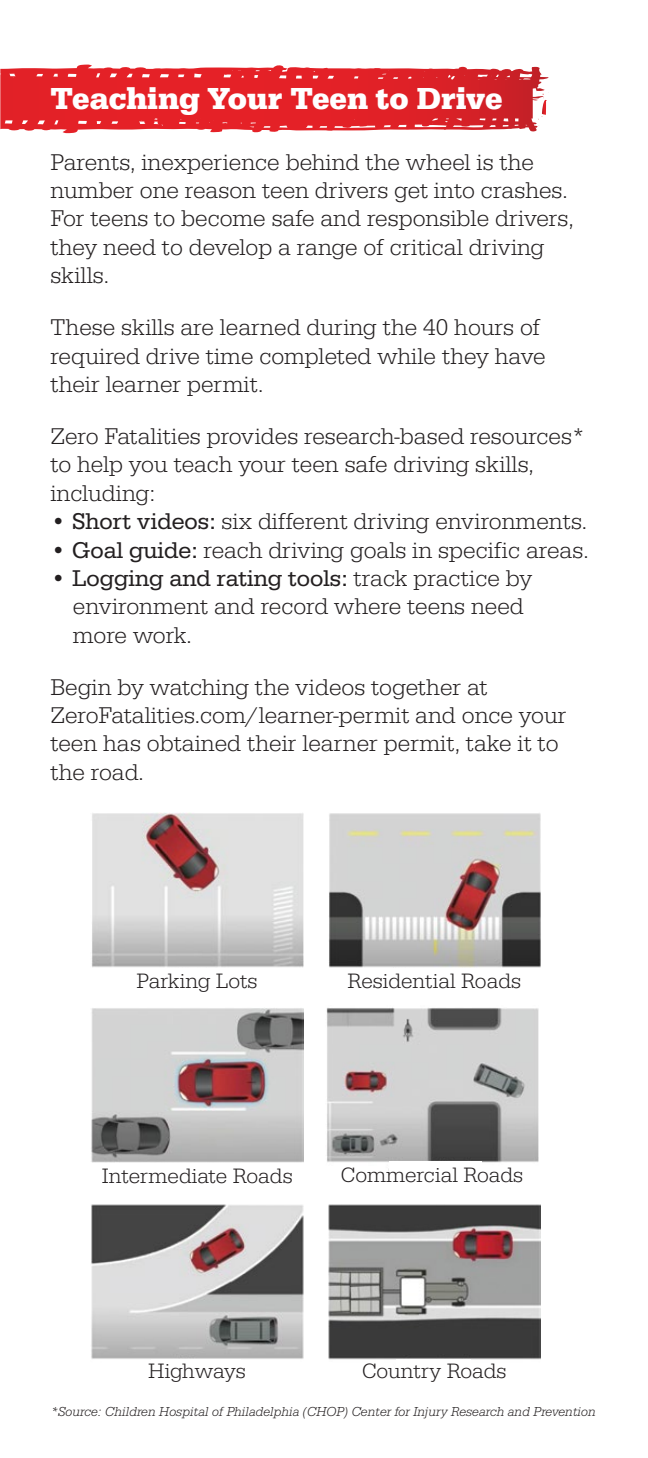
<style>
.page{position:relative;width:648px;height:1458px;background:#fff}
.page>*{position:absolute;margin:0;border:0;box-sizing:border-box;transform-origin:0 0}
.t1{font:700 31.5px "Serifa";color:#fff}
.t2{font:300 23.62px/28.3px "Serifa";color:#231f20}
.t3{font:300 21.6px "Serifa";color:#231f20}
.t4{font:italic 300 13.5px "Serifa";letter-spacing:.005em;color:#231f20}
.s1{font-weight:400}
</style>
<div class="page">
<svg style="left:0;top:65px;width:549px;height:68px;background:#e33e44"></svg>
<img style="left:326px;top:1007px;width:212px;height:164px">
<div style="left:389px;top:1161px;width:92px;height:20px;background:#fff"></div>
<img style="left:91px;top:1008px;width:213px;height:155px">
<img style="left:91px;top:1205px;width:212px;height:154px">
<img style="left:328px;top:1205px;width:213px;height:168px">
<div style="left:396px;top:1359px;width:74px;height:12px;background:#fff"></div>
<img style="left:92px;top:813px;width:211px;height:155px">
<img style="left:329px;top:813px;width:212px;height:155px">
<h1 class="t1" style="left:50px;top:80px;width:454px">Teaching Your Teen to Drive</h1>
<p class="t2" style="left:50px;top:148px;width:525px">Parents, inexperience behind the wheel is the number one reason teen drivers get into crashes.<br>For teens to become safe and responsible drivers, they need to develop a range of critical driving skills.</p>
<p class="t2" style="left:50px;top:313px;width:497px">These skills are learned during the 40 hours of required drive time completed while they have their learner permit.</p>
<p class="t2" style="left:50px;top:422px;width:536px">Zero Fatalities provides research-based resources* to help you teach your teen safe driving skills, including:</p>
<p class="t2" style="left:50px;top:507px;width:538px">• <span class="s1">Short videos:</span> six different driving environments.</p>
<p class="t2" style="left:50px;top:536px;width:540px">• <span class="s1">Goal guide:</span> reach driving goals in specific areas.</p>
<p class="t2" style="left:73px;top:564px;width:461px;text-indent:-22px">• <span class="s1">Logging and rating tools:</span> track practice by environment and record where teens need more work.</p>
<p class="t2" style="left:50px;top:673px;width:518px">Begin by watching the videos together at ZeroFatalities.com/learner-permit and once your teen has obtained their learner permit, take it to the road.</p>
<p class="t3" style="left:372px;top:962px;width:123px">Parking Lots</p>
<p class="t3" style="left:136px;top:968px;width:123px">Parking Lots</p>
<p class="t3" style="left:348px;top:968px;width:175px">Residential Roads</p>
<p class="t3" style="left:110px;top:1158px;width:175px">Residential Roads</p>
<p class="t3" style="left:339px;top:1158px;width:192px">Intermediate Roads</p>
<p class="t3" style="left:102px;top:1164px;width:192px">Intermediate Roads</p>
<p class="t3" style="left:341px;top:1163px;width:184px">Commercial Roads</p>
<p class="t3" style="left:148px;top:1359px;width:99px">Highways</p>
<p class="t3" style="left:362px;top:1359px;width:146px">Country Roads</p>
<p class="t4" style="left:50px;top:1404px;width:546px">*Source: Children Hospital of Philadelphia (CHOP) Center for Injury Research and Prevention</p>
</div>
